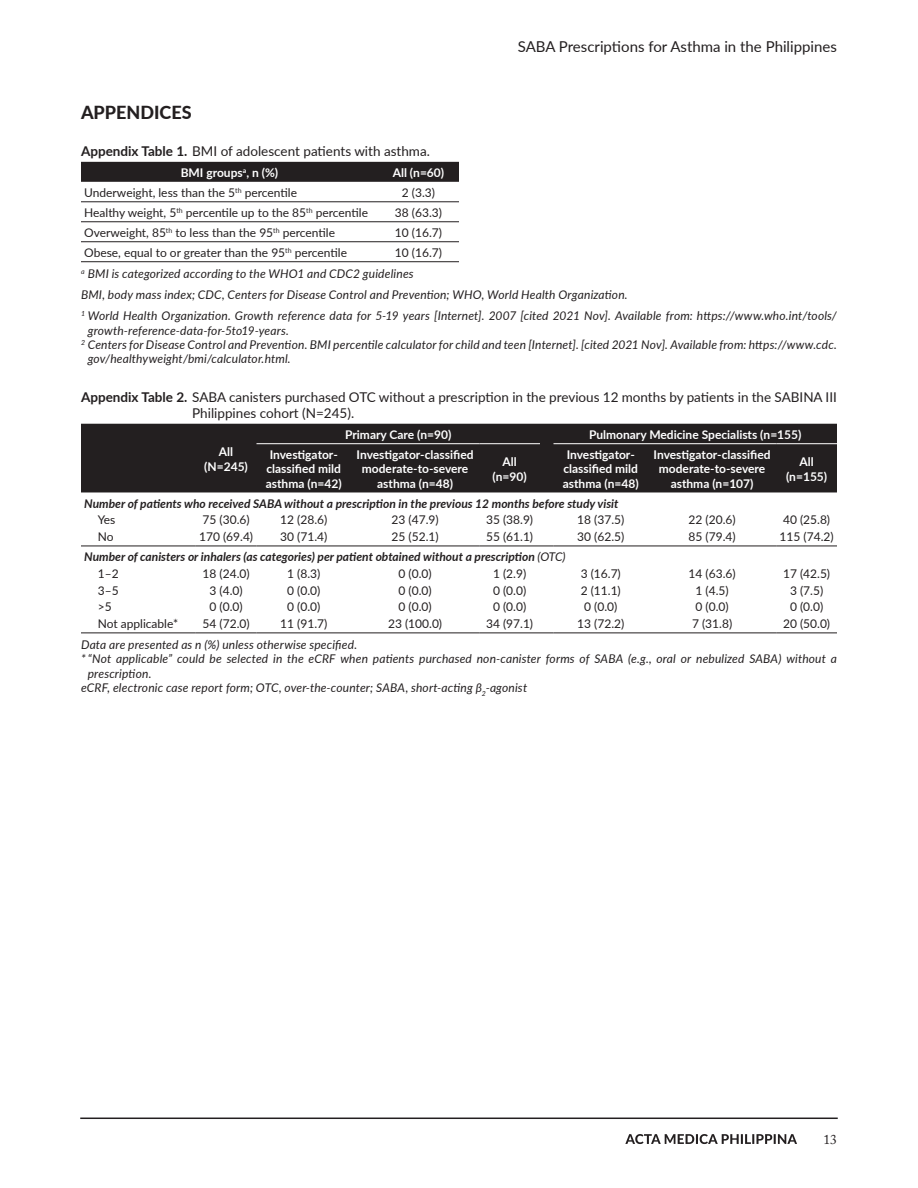
<style>
.page{position:relative;width:918px;height:1188px;background:#fff}
.page>*{position:absolute;margin:0;border:0;box-sizing:border-box;transform-origin:0 0}
.t1{font:900 18px "Lato";color:#231f20}
.t2{font:15px "Lato";color:#231f20}
.t3{font:13.5px/16.2px "Lato";color:#231f20}
.t4{font:13.5px "Adobe Caslon Pro";color:#231f20}
.t5{font:italic 12px/21px "Lato";letter-spacing:.015em;color:#231f20}
.t6{font:12px "Lato";color:#231f20}
.t7{font:700 12px/14.4px "Lato";color:#fff;text-align:center}
.t8{font:italic 700 12px/16.8px "Lato";color:#231f20}
.s1{font-weight:700}
.s2{font-style:normal}
.s3{font-weight:400}
.s4{font-weight:400;font-style:normal}
</style>
<div class="page">
<div style="left:81px;top:424px;width:756px;height:68px;background:#231f20"></div>
<hr style="left:81px;top:546px;width:115px;height:1px;background:#231f20">
<hr style="left:196px;top:546px;width:60px;height:1px;background:#231f20">
<hr style="left:256px;top:546px;width:95px;height:1px;background:#231f20">
<hr style="left:351px;top:546px;width:128px;height:1px;background:#231f20">
<hr style="left:479px;top:546px;width:61px;height:1px;background:#231f20">
<svg style="left:540px;top:546px;width:14px;height:1px"></svg>
<hr style="left:554px;top:546px;width:94px;height:1px;background:#231f20">
<hr style="left:648px;top:546px;width:128px;height:1px;background:#231f20">
<hr style="left:776px;top:546px;width:61px;height:1px;background:#231f20">
<hr style="left:81px;top:633px;width:115px;height:1px;background:#231f20">
<hr style="left:196px;top:633px;width:60px;height:1px;background:#231f20">
<hr style="left:256px;top:633px;width:95px;height:1px;background:#231f20">
<hr style="left:351px;top:633px;width:128px;height:1px;background:#231f20">
<hr style="left:479px;top:633px;width:61px;height:1px;background:#231f20">
<svg style="left:540px;top:633px;width:14px;height:1px"></svg>
<hr style="left:554px;top:633px;width:94px;height:1px;background:#231f20">
<hr style="left:648px;top:633px;width:128px;height:1px;background:#231f20">
<hr style="left:776px;top:633px;width:61px;height:1px;background:#231f20">
<hr style="left:256px;top:443px;width:95px;height:1px;background:#fff">
<hr style="left:351px;top:443px;width:128px;height:1px;background:#fff">
<hr style="left:479px;top:443px;width:61px;height:1px;background:#fff">
<hr style="left:554px;top:443px;width:94px;height:1px;background:#fff">
<hr style="left:648px;top:443px;width:128px;height:1px;background:#fff">
<hr style="left:776px;top:443px;width:61px;height:1px;background:#fff">
<div style="left:81px;top:162px;width:378px;height:20px;background:#231f20"></div>
<hr style="left:81px;top:201px;width:297px;height:1px;background:#231f20">
<hr style="left:378px;top:201px;width:81px;height:1px;background:#231f20">
<hr style="left:81px;top:221px;width:297px;height:1px;background:#231f20">
<hr style="left:378px;top:221px;width:81px;height:1px;background:#231f20">
<hr style="left:81px;top:241px;width:297px;height:1px;background:#231f20">
<hr style="left:378px;top:241px;width:81px;height:1px;background:#231f20">
<hr style="left:81px;top:261px;width:297px;height:1px;background:#231f20">
<hr style="left:378px;top:261px;width:81px;height:1px;background:#231f20">
<hr style="left:80px;top:1118px;width:758px;height:1px;background:#231f20">
<svg style="left:625px;top:1134px;width:172px;height:10px"></svg>
<h1 class="t1" style="left:81px;top:99px;width:112px">APPENDICES</h1>
<p class="t2" style="left:518px;top:35px;width:321px">SABA Prescriptions for Asthma in the Philippines</p>
<p class="t3" style="left:81px;top:143px;width:350px"><span class="s1">Appendix Table 1.</span> BMI of adolescent patients with asthma.</p>
<p class="t7" style="left:181px;top:165px;width:99px">BMI groups<sup>a</sup>, n (%)</p>
<p class="t7" style="left:393px;top:165px;width:53px">All (n=60)</p>
<p class="t6" style="left:84px;top:184px;width:214px">Underweight, less than the 5<sup>th</sup> percentile</p>
<p class="t6" style="left:402px;top:184px;width:35px">2 (3.3)</p>
<p class="t6" style="left:84px;top:204px;width:285px">Healthy weight, 5<sup>th</sup> percentile up to the 85<sup>th</sup> percentile</p>
<p class="t6" style="left:395px;top:204px;width:49px">38 (63.3)</p>
<p class="t6" style="left:84px;top:224px;width:252px">Overweight, 85<sup>th</sup> to less than the 95<sup>th</sup> percentile</p>
<p class="t6" style="left:395px;top:224px;width:49px">10 (16.7)</p>
<p class="t6" style="left:84px;top:244px;width:264px">Obese, equal to or greater than the 95<sup>th</sup> percentile</p>
<p class="t5" style="left:81px;top:242px;width:757px;text-indent:314px"><span class="s2">10 (16.7)<br></span><sup>a</sup> BMI is categorized according to the WHO1 and CDC2 guidelines<br>BMI, body mass index; CDC, Centers for Disease Control and Prevention; WHO, World Health Organization.<br><sup>1</sup> World Health Organization. Growth reference data for 5-19 years [Internet]. 2007 [cited 2021 Nov]. Available from: https://www.who.int/tools/</p>
<p class="t5" style="left:88px;top:319px;width:203px">growth-reference-data-for-5to19-years.</p>
<p class="t5" style="left:81px;top:334px;width:757px"><sup>2</sup> Centers for Disease Control and Prevention. BMI percentile calculator for child and teen [Internet]. [cited 2021 Nov]. Available from: https://www.cdc.</p>
<p class="t5" style="left:88px;top:348px;width:204px">gov/healthyweight/bmi/calculator.html.</p>
<p class="t3" style="left:192px;top:389px;width:646px;text-indent:-111px"><span class="s1">Appendix Table 2.</span> SABA canisters purchased OTC without a prescription in the previous 12 months by patients in the SABINA III<br>Philippines cohort (N=245).</p>
<p class="t7" style="left:204px;top:444px;width:45px">All (N=245)</p>
<p class="t7" style="left:345px;top:427px;width:108px">Primary Care (n=90)</p>
<p class="t7" style="left:589px;top:427px;width:214px">Pulmonary Medicine Specialists (n=155)</p>
<p class="t7" style="left:266px;top:447px;width:77px">Investigator&shy;classified mild asthma (n=42)</p>
<p class="t7" style="left:357px;top:447px;width:118px">Investigator-classified moderate-to-severe asthma (n=48)</p>
<p class="t7" style="left:493px;top:454px;width:36px">All (n=90)</p>
<p class="t7" style="left:563px;top:447px;width:77px">Investigator&shy;classified mild asthma (n=48)</p>
<p class="t7" style="left:654px;top:447px;width:118px">Investigator-classified moderate-to-severe asthma (n=107)</p>
<p class="t7" style="left:786px;top:454px;width:43px">All (n=155)</p>
<p class="t8" style="left:84px;top:494px;width:536px">Number of patients who received SABA without a prescription in the previous 12 months before study visit</p>
<p class="t6" style="left:98px;top:512px;width:19px">Yes</p>
<p class="t6" style="left:203px;top:512px;width:49px">75 (30.6)</p>
<p class="t6" style="left:280px;top:512px;width:49px">12 (28.6)</p>
<p class="t6" style="left:392px;top:512px;width:49px">23 (47.9)</p>
<p class="t6" style="left:486px;top:512px;width:49px">35 (38.9)</p>
<p class="t6" style="left:577px;top:512px;width:49px">18 (37.5)</p>
<p class="t6" style="left:689px;top:512px;width:49px">22 (20.6)</p>
<p class="t6" style="left:783px;top:512px;width:49px">40 (25.8)</p>
<p class="t6" style="left:98px;top:528px;width:17px">No</p>
<p class="t6" style="left:199px;top:528px;width:56px">170 (69.4)</p>
<p class="t6" style="left:280px;top:528px;width:49px">30 (71.4)</p>
<p class="t6" style="left:392px;top:528px;width:49px">25 (52.1)</p>
<p class="t6" style="left:486px;top:528px;width:49px">55 (61.1)</p>
<p class="t6" style="left:577px;top:528px;width:49px">30 (62.5)</p>
<p class="t6" style="left:689px;top:528px;width:49px">85 (79.4)</p>
<p class="t6" style="left:780px;top:528px;width:56px">115 (74.2)</p>
<p class="t8" style="left:98px;top:548px;width:469px;text-indent:-14px">Number of canisters or inhalers (as categories) per patient obtained without a prescription <span class="s3">(OTC)<br></span><span class="s4">1–2</span></p>
<p class="t6" style="left:203px;top:565px;width:49px">18 (24.0)</p>
<p class="t6" style="left:287px;top:565px;width:35px">1 (8.3)</p>
<p class="t6" style="left:399px;top:565px;width:35px">0 (0.0)</p>
<p class="t6" style="left:493px;top:565px;width:35px">1 (2.9)</p>
<p class="t6" style="left:581px;top:565px;width:42px">3 (16.7)</p>
<p class="t6" style="left:689px;top:565px;width:49px">14 (63.6)</p>
<p class="t6" style="left:783px;top:565px;width:49px">17 (42.5)</p>
<p class="t6" style="left:98px;top:582px;width:22px">3–5</p>
<p class="t6" style="left:210px;top:582px;width:35px">3 (4.0)</p>
<p class="t6" style="left:287px;top:582px;width:35px">0 (0.0)</p>
<p class="t6" style="left:399px;top:582px;width:35px">0 (0.0)</p>
<p class="t6" style="left:493px;top:582px;width:35px">0 (0.0)</p>
<p class="t6" style="left:581px;top:582px;width:42px">2 (11.1)</p>
<p class="t6" style="left:696px;top:582px;width:35px">1 (4.5)</p>
<p class="t6" style="left:790px;top:582px;width:35px">3 (7.5)</p>
<p class="t6" style="left:98px;top:598px;width:15px">&gt;5</p>
<p class="t6" style="left:210px;top:598px;width:35px">0 (0.0)</p>
<p class="t6" style="left:287px;top:598px;width:35px">0 (0.0)</p>
<p class="t6" style="left:399px;top:598px;width:35px">0 (0.0)</p>
<p class="t6" style="left:493px;top:598px;width:35px">0 (0.0)</p>
<p class="t6" style="left:584px;top:598px;width:35px">0 (0.0)</p>
<p class="t6" style="left:696px;top:598px;width:35px">0 (0.0)</p>
<p class="t6" style="left:790px;top:598px;width:35px">0 (0.0)</p>
<p class="t6" style="left:98px;top:615px;width:82px">Not applicable*</p>
<p class="t6" style="left:203px;top:615px;width:49px">54 (72.0)</p>
<p class="t6" style="left:280px;top:615px;width:49px">11 (91.7)</p>
<p class="t6" style="left:388px;top:615px;width:56px">23 (100.0)</p>
<p class="t6" style="left:486px;top:615px;width:49px">34 (97.1)</p>
<p class="t6" style="left:577px;top:615px;width:49px">13 (72.2)</p>
<p class="t6" style="left:692px;top:615px;width:42px">7 (31.8)</p>
<p class="t6" style="left:783px;top:615px;width:49px">20 (50.0)</p>
<p class="t5" style="left:81px;top:634px;width:278px">Data are presented as n (%) unless otherwise specified.</p>
<p class="t5" style="left:81px;top:648px;width:757px">*“Not applicable” could be selected in the eCRF when patients purchased non-canister forms of SABA (e.g., oral or nebulized SABA) without a</p>
<p class="t5" style="left:88px;top:662px;width:65px">prescription.</p>
<p class="t5" style="left:81px;top:677px;width:448px">eCRF, electronic case report form; OTC, over-the-counter; SABA, short-acting β<sub>2</sub>-agonist</p>
<p class="t4" style="left:824px;top:1131px;width:15px">13</p>
</div>
